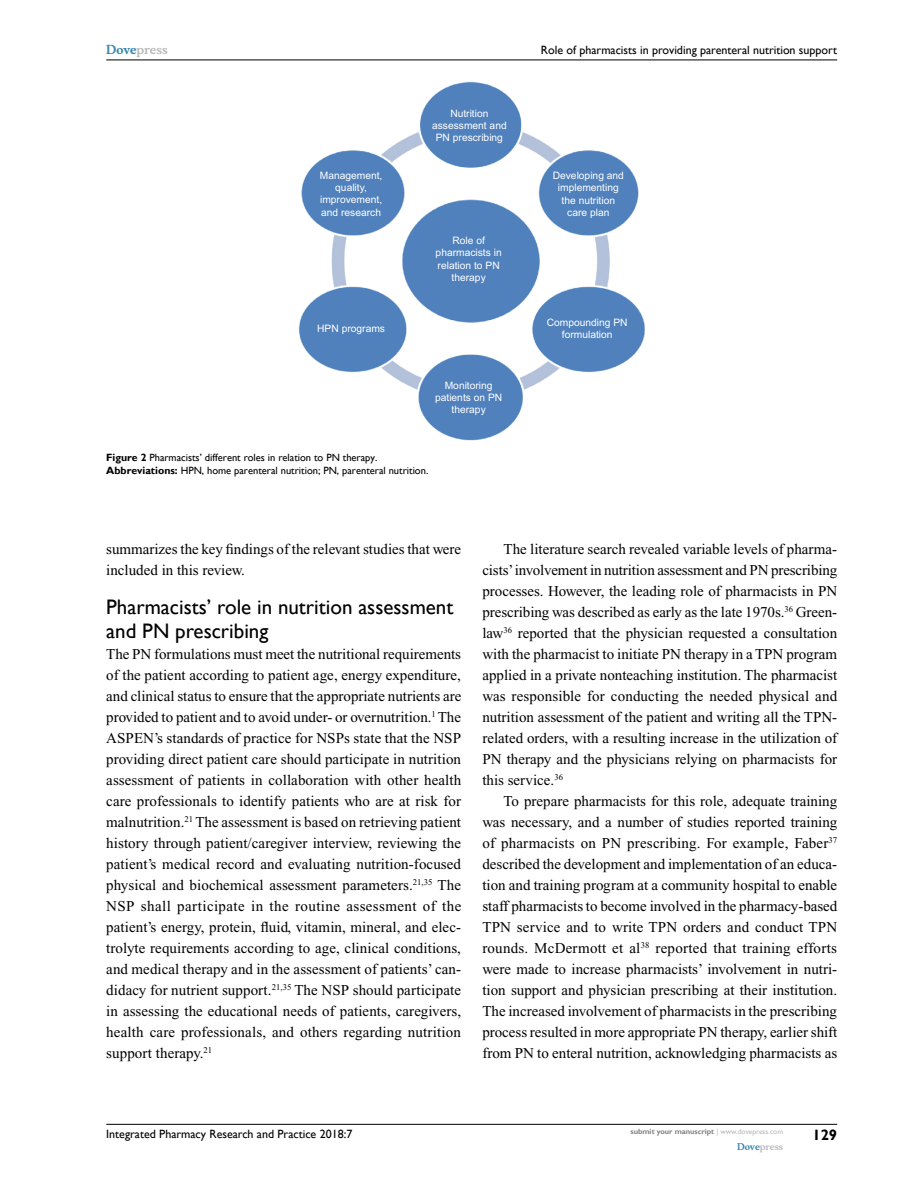
<style>
.page{position:relative;width:918px;height:1188px;background:#fff}
.page>*{position:absolute;margin:0;border:0;box-sizing:border-box;transform-origin:0 0}
.t1{font:21px/24px "Gill Sans";color:#000}
.t2{font:15px/21px "Times New Roman";color:#000;text-align:justify}
.t3{font:700 15px "Gill Sans";color:#000}
.t4{font:12px "Gill Sans";color:#000}
.t5{font:700 12px "Musee";color:#b8babc}
.t6{font:10.5px/13.5px "Gill Sans";color:#000}
.t7{font:10.2px/12.3px "Arial";color:#fff;text-align:center}
.t8{font:700 9px "Musee";color:#b8babc}
.t9{font:700 7.5px "Gill Sans";color:#808285}
.s1{color:#3785ad}
.s2{font-weight:700}
.s3{font-weight:400;color:#b8babc}
</style>
<div class="page">
<hr style="left:106px;top:1124px;width:731px;height:1px;background:#000">
<hr style="left:106px;top:60px;width:731px;height:1px;background:#000">
<img style="left:298px;top:81px;width:347px;height:360px">
<p class="t5" style="left:106px;top:43px;width:63px"><span class="s1">Dove</span>press</p>
<p class="t7" style="left:320px;top:169px;width:64px">Management, quality, improvement, and research</p>
<p class="t7" style="left:317px;top:322px;width:69px">HPN programs</p>
<p class="t7" style="left:432px;top:107px;width:76px">Nutrition assessment and<br>PN prescribing</p>
<p class="t7" style="left:436px;top:234px;width:68px">Role of pharmacists in relation to PN therapy</p>
<p class="t7" style="left:435px;top:379px;width:69px">Monitoring patients on PN therapy</p>
<p class="t6" style="left:106px;top:451px;width:324px"><span class="s2">Figure 2</span> Pharmacists’ different roles in relation to PN therapy.<br><span class="s2">Abbreviations:</span> HPN, home parenteral nutrition; PN, parenteral nutrition.</p>
<p class="t4" style="left:541px;top:43px;width:298px">Role of pharmacists in providing parenteral nutrition support</p>
<p class="t7" style="left:553px;top:169px;width:73px">Developing and implementing the nutrition care plan</p>
<p class="t7" style="left:547px;top:316px;width:82px">Compounding PN formulation</p>
<p class="t2" style="left:106px;top:539px;width:356px">summarizes the key findings of the relevant studies that were included in this review.</p>
<h1 class="t1" style="left:106px;top:596px;width:349px">Pharmacists’ role in nutrition assessment and PN prescribing</h1>
<p class="t2" style="left:106px;top:644px;width:357px">The PN formulations must meet the nutritional requirements of the patient according to patient age, energy expenditure, and clinical status to ensure that the appropriate nutrients are provided to patient and to avoid under- or overnutrition.<sup>1</sup> The ASPEN’s standards of practice for NSPs state that the NSP providing direct patient care should participate in nutrition assessment of patients in collaboration with other health care professionals to identify patients who are at risk for malnutrition.<sup>21</sup> The assessment is based on retrieving patient history through patient/caregiver interview, reviewing the patient’s medical record and evaluating nutrition-focused physical and biochemical assessment parameters.<sup>21,35</sup> The NSP shall participate in the routine assessment of the patient’s energy, protein, fluid, vitamin, mineral, and elec&shy;trolyte requirements according to age, clinical conditions, and medical therapy and in the assessment of patients’ can&shy;didacy for nutrient support.<sup>21,35</sup> The NSP should participate in assessing the educational needs of patients, caregivers, health care professionals, and others regarding nutrition support therapy.<sup>21</sup></p>
<p class="t2" style="left:482px;top:539px;width:356px;text-indent:21px">The literature search revealed variable levels of pharma&shy;cists’ involvement in nutrition assessment and PN prescribing processes. However, the leading role of pharmacists in PN prescribing was described as early as the late 1970s.<sup>36</sup> Green&shy;law<sup>36</sup> reported that the physician requested a consultation with the pharmacist to initiate PN therapy in a TPN program applied in a private nonteaching institution. The pharmacist was responsible for conducting the needed physical and nutrition assessment of the patient and writing all the TPN&shy;related orders, with a resulting increase in the utilization of PN therapy and the physicians relying on pharmacists for this service.<sup>36</sup></p>
<p class="t2" style="left:482px;top:791px;width:357px;text-indent:21px">To prepare pharmacists for this role, adequate training was necessary, and a number of studies reported training of pharmacists on PN prescribing. For example, Faber<sup>37 </sup>described the development and implementation of an educa&shy;tion and training program at a community hospital to enable staff pharmacists to become involved in the pharmacy-based TPN service and to write TPN orders and conduct TPN rounds. McDermott et al<sup>38</sup> reported that training efforts were made to increase pharmacists’ involvement in nutri&shy;tion support and physician prescribing at their institution.<br>The increased involvement of pharmacists in the prescribing process resulted in more appropriate PN therapy, earlier shift from PN to enteral nutrition, acknowledging pharmacists as</p>
<p class="t4" style="left:106px;top:1127px;width:248px">Integrated Pharmacy Research and Practice 2018:7</p>
<p class="t9" style="left:631px;top:1127px;width:154px">submit your manuscript <span class="s3">| www.dovepress.com</span></p>
<p class="t8" style="left:737px;top:1141px;width:48px"><span class="s1">Dove</span>press</p>
<p class="t3" style="left:812px;top:1126px;width:26px">129</p>
</div>
